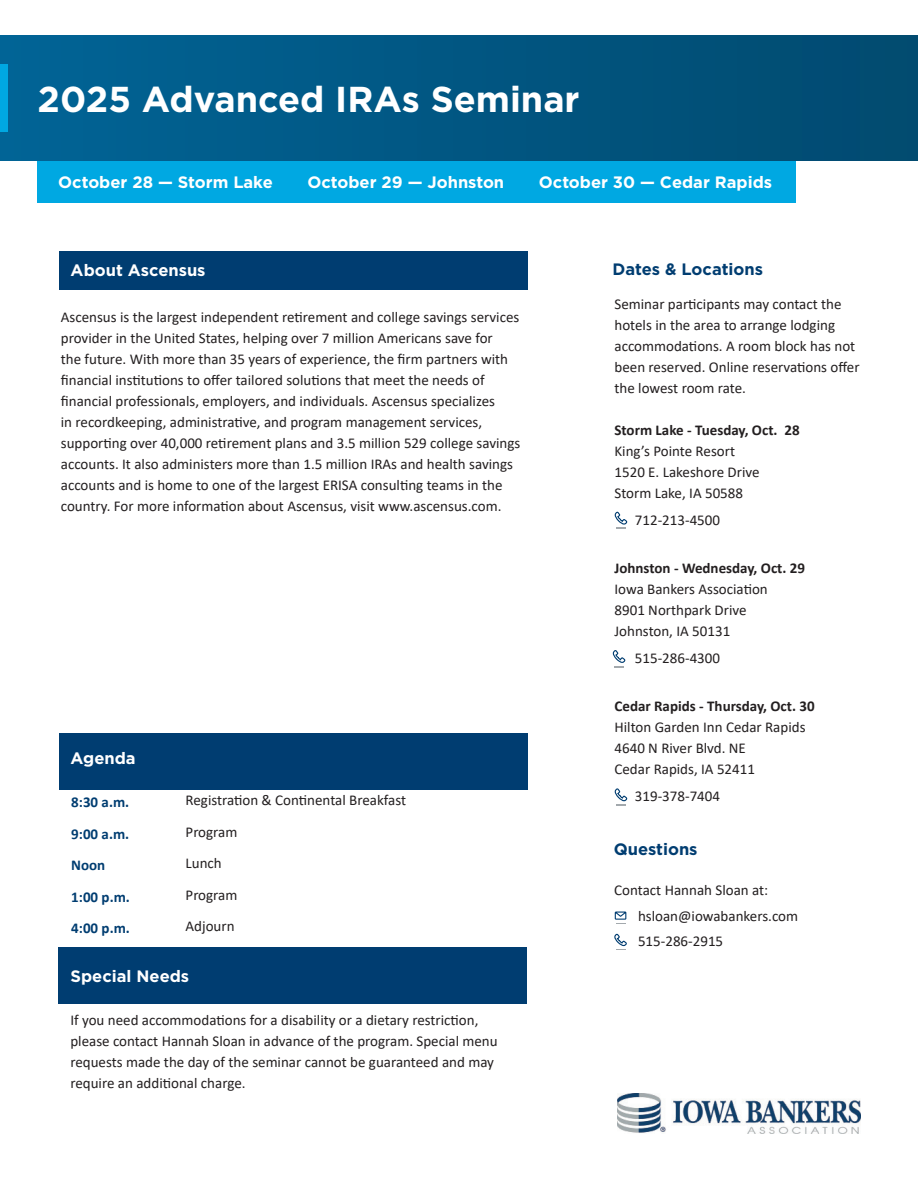
<style>
.page{position:relative;width:918px;height:1188px;background:#fff}
.page>*{position:absolute;margin:0;border:0;box-sizing:border-box;transform-origin:0 0}
.Main_Header{font:700 36px "Gotham";color:#fff}
.t1{font:700 16.5px "Gotham";color:#fff}
.t2{font:700 16.5px "Gotham";color:#003d71}
.Body_Text{font:15px/21px "Calibri";color:#231f20}
.t3{font:700 15px "Calibri";color:#231f20}
.Agenda_info{font:15px "Calibri";color:#231f20}
.Agenda_Times{font:700 15px "Calibri";color:#003d71}
</style>
<div class="page">
<div style="left:59px;top:251px;width:469px;height:38px;background:#003d71"></div>
<div style="left:38px;top:157px;width:758px;height:46px;background:#00a8e2"></div>
<div style="left:0;top:36px;width:918px;height:124px;background:linear-gradient(to right,#016396,#014a6f)"></div>
<div style="left:0;top:64px;width:8px;height:68px;background:#00a8e2"></div>
<div style="left:59px;top:733px;width:469px;height:56px;background:#003d71"></div>
<img style="left:617px;top:1094px;width:243px;height:39px">
<svg style="left:614px;top:911px;width:13px;height:13px"></svg>
<svg style="left:614px;top:934px;width:13px;height:16px"></svg>
<svg style="left:614px;top:512px;width:14px;height:17px"></svg>
<svg style="left:612px;top:650px;width:14px;height:17px"></svg>
<svg style="left:614px;top:789px;width:14px;height:17px"></svg>
<div style="left:58px;top:947px;width:469px;height:57px;background:#003d71"></div>
<p class="Main_Header" style="left:38px;top:76px;width:544px">2025 Advanced IRAs Seminar</p>
<p class="t1" style="left:58px;top:171px;width:216px">October 28 — Storm Lake</p>
<p class="t1" style="left:307px;top:171px;width:198px">October 29 — Johnston</p>
<p class="t1" style="left:539px;top:171px;width:235px">October 30 — Cedar Rapids</p>
<p class="t1" style="left:71px;top:259px;width:136px">About Ascensus</p>
<p class="Body_Text" style="left:61px;top:307px;width:461px">Ascensus is the largest independent retirement and college savings services provider in the United States, helping over 7 million Americans save for<br>the future. With more than 35 years of experience, the firm partners with financial institutions to offer tailored solutions that meet the needs of financial professionals, employers, and individuals. Ascensus specializes<br>in recordkeeping, administrative, and program management services, supporting over 40,000 retirement plans and 3.5 million 529 college savings accounts. It also administers more than 1.5 million IRAs and health savings accounts and is home to one of the largest ERISA consulting teams in the country. For more information about Ascensus, visit www.ascensus.com.</p>
<p class="t1" style="left:71px;top:747px;width:67px">Agenda</p>
<p class="Agenda_Times" style="left:71px;top:792px;width:59px">8:30 a.m.</p>
<p class="Agenda_Times" style="left:71px;top:823px;width:59px">9:00 a.m.</p>
<p class="Agenda_Times" style="left:71px;top:855px;width:36px">Noon</p>
<p class="Agenda_Times" style="left:71px;top:886px;width:60px">1:00 p.m.</p>
<p class="Agenda_Times" style="left:71px;top:918px;width:60px">4:00 p.m.</p>
<p class="Agenda_info" style="left:186px;top:790px;width:222px">Registration &amp; Continental Breakfast</p>
<p class="Agenda_info" style="left:186px;top:821px;width:53px">Program</p>
<p class="Agenda_info" style="left:186px;top:853px;width:38px">Lunch</p>
<p class="Agenda_info" style="left:186px;top:884px;width:53px">Program</p>
<p class="Agenda_info" style="left:186px;top:916px;width:51px">Adjourn</p>
<p class="t1" style="left:71px;top:965px;width:120px">Special Needs</p>
<p class="Body_Text" style="left:70px;top:1009px;width:429px">If you need accommodations for a disability or a dietary restriction, please contact Hannah Sloan in advance of the program. Special menu requests made the day of the seminar cannot be guaranteed and may require an additional charge.</p>
<p class="t2" style="left:613px;top:259px;width:152px">Dates &amp; Locations</p>
<p class="Body_Text" style="left:615px;top:293px;width:247px">Seminar participants may contact the hotels in the area to arrange lodging accommodations. A room block has not been reserved. Online reservations offer the lowest room rate.</p>
<p class="t3" style="left:615px;top:420px;width:187px">Storm Lake - Tuesday, Oct. 28</p>
<p class="Body_Text" style="left:615px;top:440px;width:122px">King’s Pointe Resort</p>
<p class="Body_Text" style="left:615px;top:461px;width:147px">1520 E. Lakeshore Drive</p>
<p class="Body_Text" style="left:615px;top:482px;width:130px">Storm Lake, IA 50588</p>
<p class="Body_Text" style="left:635px;top:509px;width:87px">712-213-4500</p>
<p class="t3" style="left:615px;top:558px;width:192px">Johnston - Wednesday, Oct. 29</p>
<p class="Body_Text" style="left:615px;top:578px;width:155px">Iowa Bankers Association</p>
<p class="Body_Text" style="left:615px;top:599px;width:134px">8901 Northpark Drive</p>
<p class="Body_Text" style="left:615px;top:620px;width:117px">Johnston, IA 50131</p>
<p class="Body_Text" style="left:635px;top:647px;width:87px">515-286-4300</p>
<p class="t3" style="left:615px;top:696px;width:202px">Cedar Rapids - Thursday, Oct. 30</p>
<p class="Body_Text" style="left:615px;top:716px;width:193px">Hilton Garden Inn Cedar Rapids</p>
<p class="Body_Text" style="left:615px;top:737px;width:133px">4640 N River Blvd. NE</p>
<p class="Body_Text" style="left:615px;top:758px;width:142px">Cedar Rapids, IA 52411</p>
<p class="Body_Text" style="left:635px;top:785px;width:87px">319-378-7404</p>
<p class="t2" style="left:614px;top:838px;width:85px">Questions</p>
<p class="Body_Text" style="left:614px;top:880px;width:155px">Contact Hannah Sloan at:</p>
<p class="Body_Text" style="left:638px;top:905px;width:162px">hsloan@iowabankers.com</p>
<p class="Body_Text" style="left:638px;top:931px;width:87px">515-286-2915</p>
</div>
